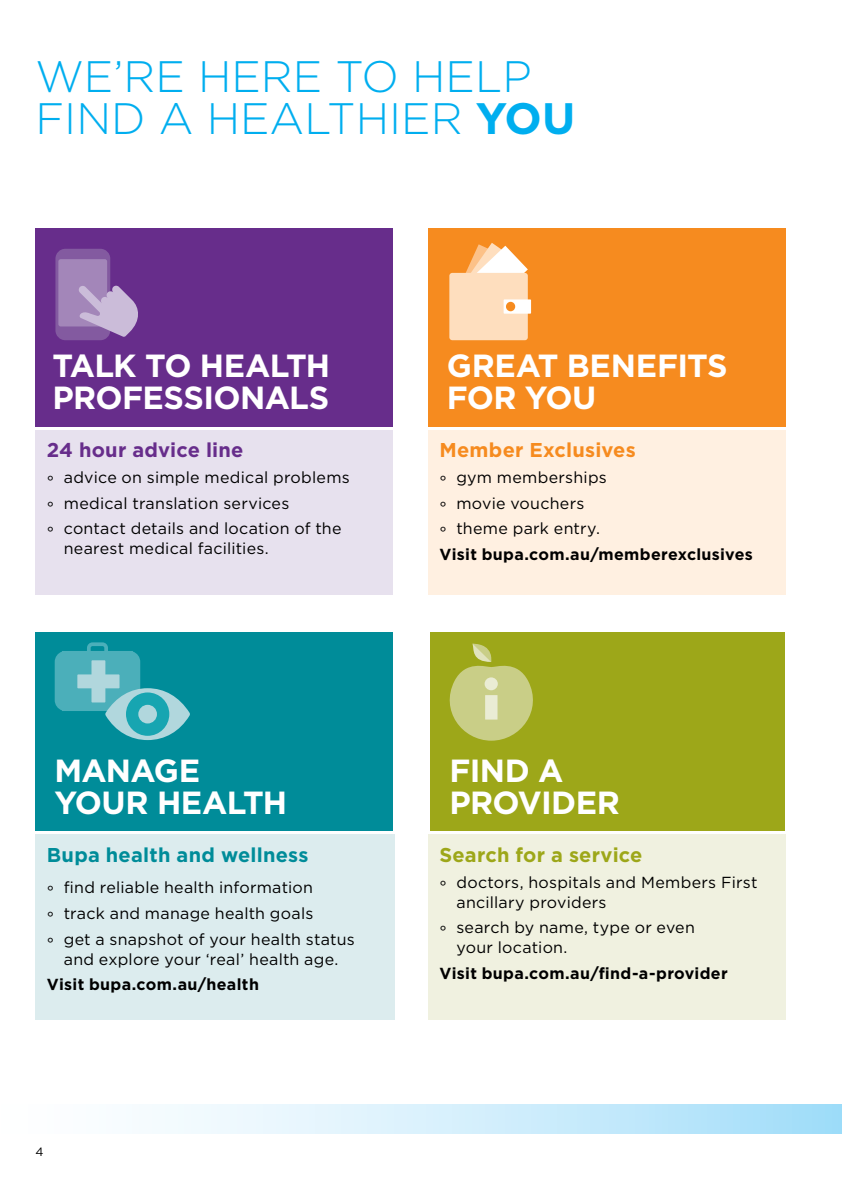
<style>
.page{position:relative;width:842px;height:1191px;background:#fff}
.page>*{position:absolute;margin:0;border:0;box-sizing:border-box;transform-origin:0 0}
.t1{font:300 44px/42px "Gotham";color:#00aeef}
.t2{font:700 32px/32px "Gotham";letter-spacing:-.02em;color:#fff}
.t3{font:700 20px "Gotham";letter-spacing:.015em;color:#008c99}
.t4{font:700 20px "Gotham";letter-spacing:.01em;color:#9da719}
.t5{font:700 20px "Gotham";letter-spacing:.01em;color:#672d8b}
.t6{font:700 20px "Gotham";letter-spacing:.01em;color:#f68b1f}
.t7{font:16px/25.6px "Gotham";letter-spacing:.015em;color:#000}
.t8{font:700 16px "Gotham";letter-spacing:.02em;color:#000}
.t9{font:12px "Gotham";color:#000}
.s1{font-weight:700}
</style>
<div class="page">
<div style="left:35px;top:430px;width:358px;height:164px;background:#e7e1ee"></div>
<div style="left:428px;top:430px;width:358px;height:164px;background:#fff0e1"></div>
<div style="left:428px;top:834px;width:357px;height:186px;background:#f0f1e0"></div>
<div style="left:35px;top:834px;width:359px;height:186px;background:#dcecee"></div>
<div style="left:35px;top:228px;width:358px;height:198px;background:#672d8b"></div>
<svg style="left:55px;top:249px;width:83px;height:91px"></svg>
<div style="left:428px;top:228px;width:357px;height:198px;background:#f68b1f"></div>
<svg style="left:452px;top:243px;width:76px;height:30px"></svg>
<div style="left:449px;top:273px;width:79px;height:67px;background:#fedebe;border-radius:3px"></div>
<div style="left:504px;top:299px;width:27px;height:15px;background:#fff"></div>
<div style="left:506px;top:302px;width:9px;height:9px;background:#f68b1f;border-radius:50%"></div>
<div style="left:430px;top:632px;width:355px;height:199px;background:#9da719"></div>
<svg style="left:449px;top:643px;width:84px;height:97px"></svg>
<div style="left:485px;top:695px;width:12px;height:24px;background:#eaecd4"></div>
<div style="left:485px;top:677px;width:13px;height:13px;background:#eaecd4;border-radius:50%"></div>
<div style="left:35px;top:632px;width:358px;height:199px;background:#008c99"></div>
<svg style="left:55px;top:642px;width:135px;height:98px"></svg>
<div style="left:126px;top:692px;width:43px;height:44px;background:#17a5b1;border-radius:50%"></div>
<div style="left:138px;top:705px;width:19px;height:18px;background:#b1d7dd;border-radius:50%"></div>
<div style="left:0;top:1104px;width:842px;height:29px;background:linear-gradient(to right,#fff,#a5def9)"></div>
<h1 class="t1" style="left:35px;top:54px;width:541px">WE’RE HERE TO HELP<br>FIND A HEALTHIER <span class="s1">YOU</span></h1>
<h2 class="t2" style="left:52px;top:350px;width:279px">TALK TO HEALTH<br>PROFESSIONALS</h2>
<h2 class="t2" style="left:447px;top:349px;width:282px">GREAT BENEFITS<br>FOR YOU</h2>
<p class="t5" style="left:47px;top:437px;width:198px">24 hour advice line</p>
<p class="t7" style="left:47px;top:464px;width:305px">° advice on simple medical problems ° medical translation services<br>° contact details and location of the</p>
<p class="t7" style="left:64px;top:535px;width:207px">nearest medical facilities.</p>
<h2 class="t2" style="left:54px;top:754px;width:234px">MANAGE<br>YOUR HEALTH</h2>
<p class="t3" style="left:47px;top:841px;width:263px">Bupa health and wellness</p>
<p class="t7" style="left:47px;top:874px;width:310px">° find reliable health information<br>° track and manage health goals<br>° get a snapshot of your health status</p>
<p class="t7" style="left:64px;top:946px;width:276px">and explore your ‘real’ health age.</p>
<p class="t8" style="left:47px;top:974px;width:214px">Visit bupa.com.au/health</p>
<p class="t9" style="left:35px;top:1143px;width:10px">4</p>
<p class="t6" style="left:439px;top:437px;width:198px">Member Exclusives</p>
<p class="t7" style="left:439px;top:464px;width:169px">° gym memberships ° movie vouchers<br>° theme park entry.</p>
<p class="t8" style="left:439px;top:543px;width:315px">Visit bupa.com.au/memberexclusives</p>
<h2 class="t2" style="left:449px;top:754px;width:172px">FIND A<br>PROVIDER</h2>
<p class="t4" style="left:439px;top:841px;width:205px">Search for a service</p>
<p class="t7" style="left:456px;top:871px;width:303px;line-height:20px;text-indent:-17px">° doctors, hospitals and Members First ancillary providers</p>
<p class="t7" style="left:456px;top:917px;width:240px;line-height:20px;text-indent:-17px">° search by name, type or even your location.</p>
<p class="t8" style="left:439px;top:962px;width:290px">Visit bupa.com.au/find-a-provider</p>
</div>
